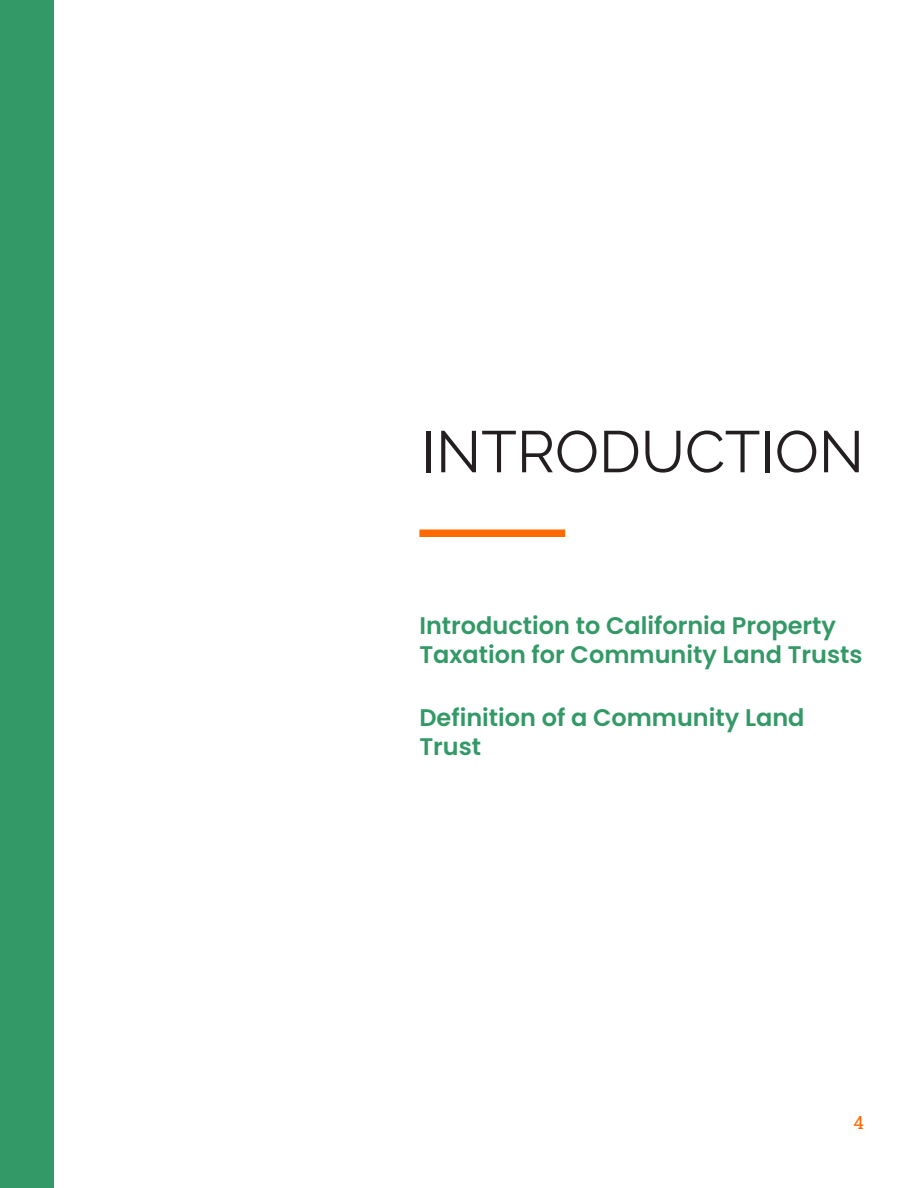
<style>
.page{position:relative;width:918px;height:1188px;background:#fff}
.page>*{position:absolute;margin:0;border:0;box-sizing:border-box;transform-origin:0 0}
.t1{font:58.5px "Raleway";color:#231f20}
.t2{font:600 24px/28.8px "Poppins";color:#396}
.t3{font:18px "Roboto Slab";color:#ff6a00}
</style>
<div class="page">
<div style="left:419px;top:529px;width:146px;height:8px;background:#ff6a00"></div>
<div style="left:0;top:0;width:54px;height:1188px;background:#396"></div>
<p class="t1" style="left:422px;top:418px;width:444px">INTRODUCTION</p>
<p class="t2" style="left:419px;top:611px;width:418px">Introduction to California Property</p>
<p class="t2" style="left:419px;top:640px;width:445px">Taxation for Community Land Trusts</p>
<p class="t2" style="left:419px;top:704px;width:387px">Definition of a Community Land<br>Trust</p>
<p class="t3" style="left:854px;top:1110px;width:12px">4</p>
</div>
